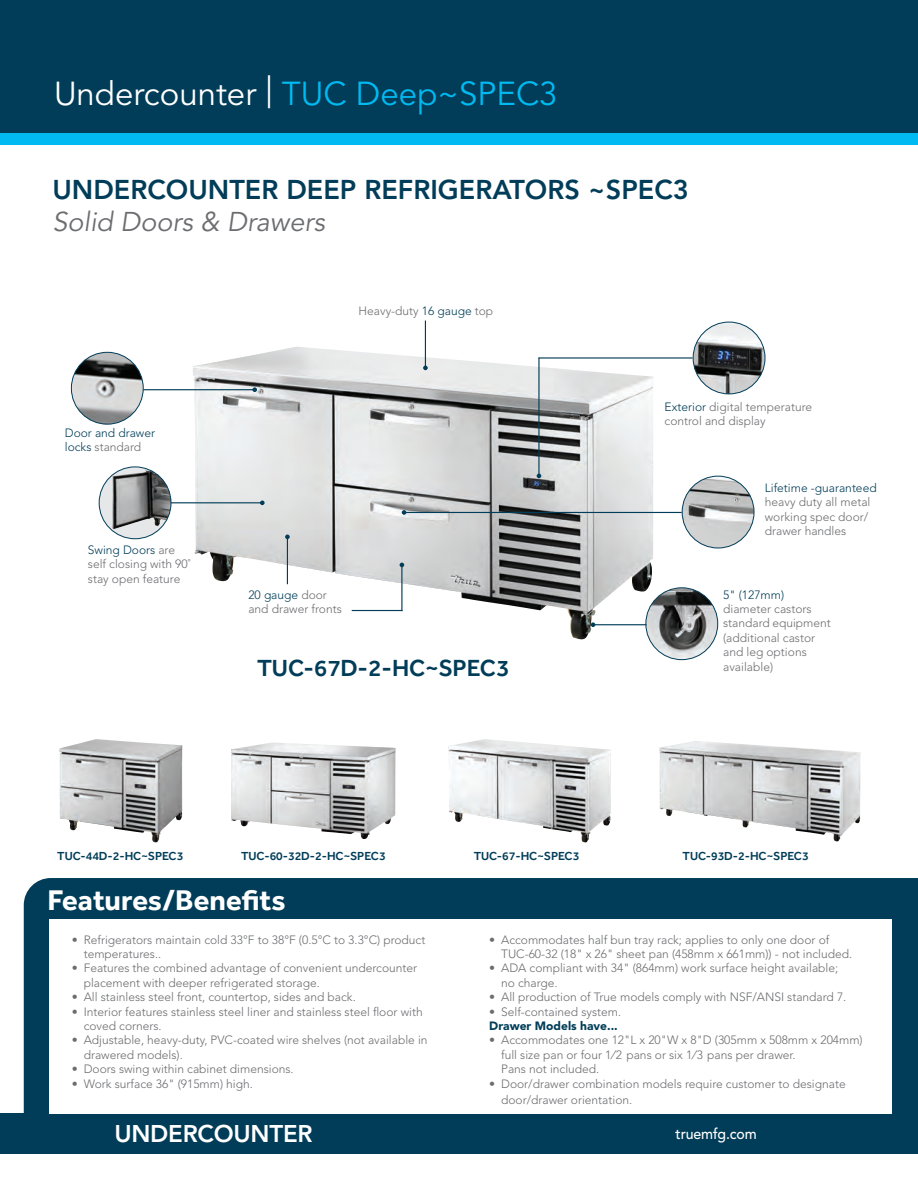
<style>
.page{position:relative;width:918px;height:1188px;background:#fff}
.page>*{position:absolute;margin:0;border:0;box-sizing:border-box;transform-origin:0 0}
.t1{font:33px "Avenir LT Std";color:#fff}
.t2{font:700 29.25px "Effra CC";color:#fff}
.t3{font:800 27px "Avenir LT Std";color:#013d58}
.t4{font:italic 27px "Avenir LT Std";color:#6c6d70}
.t5{font:600 24px "Effra CC";color:#013d58}
.t6{font:800 24px "Avenir LT Std";letter-spacing:-.01em;color:#fff}
.t7{font:500 15px "Avenir LT Std";letter-spacing:-.01em;color:#fff;scale:.94 1}
.t8{font:300 12px/14.4px "Avenir LT Std";color:#6c6d70}
.t9{font:600 12px "Effra CC";color:#013d58}
.t10{font:300 12px/14.4px "Avenir LT Std";color:#013d58}
.t11{font:900 12px "Avenir LT Std";color:#013d58}
.s1{color:#00baf1}
.s2{color:#6c6d70}
.s3{color:#013d58}
</style>
<div class="page">
<div style="left:0;top:1113px;width:918px;height:41px;background:#013d58"></div>
<div style="left:0;top:0;width:918px;height:140px;background:#013d58"></div>
<div style="left:0;top:133px;width:918px;height:12px;background:#00baf1"></div>
<div style="left:24px;top:878px;width:894px;height:235px;background:#013d58"></div>
<div style="left:50px;top:919px;width:842px;height:194px;background:#fff"></div>
<img style="left:231px;top:742px;width:165px;height:97px">
<img style="left:59px;top:739px;width:123px;height:104px">
<img style="left:448px;top:739px;width:163px;height:104px">
<img style="left:659px;top:741px;width:181px;height:100px">
<img style="left:193px;top:347px;width:461px;height:293px">
<div style="left:99px;top:467px;width:72px;height:72px;background:#e6e7e9;border-radius:50%"></div>
<img style="left:112px;top:468px;width:59px;height:61px">
<div style="left:99px;top:466px;width:72px;height:73px;border:1px solid #013d58;border-radius:50%"></div>
<hr style="left:171px;top:502px;width:91px;height:1px;background:#013d58">
<svg style="left:260px;top:501px;width:5px;height:4px"></svg>
<img style="left:646px;top:588px;width:72px;height:72px;border-radius:36px">
<div style="left:645px;top:587px;width:73px;height:73px;border:1px solid #013d58;border-radius:50%"></div>
<hr style="left:593px;top:624px;width:54px;height:1px;background:#013d58">
<svg style="left:591px;top:622px;width:4px;height:5px"></svg>
<hr style="left:425px;top:321px;width:1px;height:47px;background:#013d58">
<svg style="left:423px;top:366px;width:5px;height:4px"></svg>
<hr style="left:287px;top:537px;width:1px;height:47px;background:#013d58">
<svg style="left:285px;top:535px;width:5px;height:4px"></svg>
<hr style="left:538px;top:358px;width:2px;height:118px;background:#013d58">
<svg style="left:537px;top:474px;width:4px;height:4px"></svg>
<hr style="left:401px;top:565px;width:1px;height:46px;background:#013d58">
<svg style="left:400px;top:563px;width:4px;height:4px"></svg>
<img style="left:71px;top:352px;width:72px;height:72px;border-radius:36px">
<div style="left:71px;top:352px;width:73px;height:73px;border:1px solid #013d58;border-radius:50%"></div>
<hr style="left:143px;top:389px;width:112px;height:1px;background:#013d58">
<svg style="left:252px;top:387px;width:5px;height:5px"></svg>
<img style="left:682px;top:476px;width:72px;height:72px;border-radius:36px">
<div style="left:682px;top:476px;width:72px;height:72px;border:1px solid #013d58;border-radius:50%"></div>
<img style="left:693px;top:322px;width:72px;height:72px;border-radius:36px">
<div style="left:693px;top:322px;width:72px;height:72px;border:1px solid #013d58;border-radius:50%"></div>
<hr style="left:404px;top:512px;width:278px;height:1px;background:#013d58">
<svg style="left:402px;top:510px;width:4px;height:5px"></svg>
<hr style="left:538px;top:357px;width:155px;height:2px;background:#013d58">
<hr style="left:352px;top:610px;width:50px;height:1px;background:#013d58">
<h1 class="t1" style="left:54px;top:74px;width:505px">Undercounter | <span class="s1">TUC Deep~SPEC3</span></h1>
<h3 class="t3" style="left:52px;top:173px;width:638px">UNDERCOUNTER DEEP REFRIGERATORS ~SPEC3</h3>
<h3 class="t4" style="left:52px;top:206px;width:274px">Solid Doors &amp; Drawers</h3>
<p class="t10" style="left:65px;top:425px;width:92px">Door and drawer locks <span class="s2">standard</span></p>
<p class="t8" style="left:88px;top:543px;width:104px"><span class="s3">Swing Doors</span> are self closing with 90˚ stay open feature</p>
<p class="t8" style="left:359px;top:303px;width:136px">Heavy-duty <span class="s3">16 gauge</span> top</p>
<p class="t8" style="left:248px;top:587px;width:95px"><span class="s3">20 gauge</span> door and drawer fronts</p>
<h3 class="t5" style="left:257px;top:653px;width:254px">TUC-67D-2-HC~SPEC3</h3>
<p class="t8" style="left:665px;top:399px;width:149px"><span class="s3">Exterior</span> digital temperature control and display</p>
<p class="t10" style="left:765px;top:481px;width:113px">Lifetime -guaranteed</p>
<p class="t8" style="left:765px;top:495px;width:107px">heavy duty all metal working spec door/ drawer handles</p>
<p class="t10" style="left:723px;top:587px;width:63px">5" (127mm)</p>
<p class="t8" style="left:723px;top:602px;width:109px">diameter castors standard equipment (additional castor and leg options available)</p>
<p class="t9" style="left:57px;top:849px;width:128px">TUC-44D-2-HC~SPEC3</p>
<p class="t9" style="left:241px;top:849px;width:146px">TUC-60-32D-2-HC~SPEC3</p>
<p class="t9" style="left:474px;top:849px;width:107px">TUC-67-HC~SPEC3</p>
<p class="t9" style="left:683px;top:849px;width:128px">TUC-93D-2-HC~SPEC3</p>
<h2 class="t2" style="left:48px;top:881px;width:239px">Features/Benefits</h2>
<p class="t8" style="left:84px;top:932px;width:343px;text-indent:-12px">• Refrigerators maintain cold 33°F to 38°F (0.5°C to 3.3°C) product temperatures..</p>
<p class="t8" style="left:84px;top:961px;width:335px;text-indent:-12px">• Features the combined advantage of convenient undercounter placement with deeper refrigerated storage.</p>
<p class="t8" style="left:72px;top:990px;width:286px">• All stainless steel front, countertop, sides and back.</p>
<p class="t8" style="left:84px;top:1004px;width:341px;text-indent:-12px">• Interior features stainless steel liner and stainless steel floor with coved corners.</p>
<p class="t8" style="left:84px;top:1033px;width:345px;text-indent:-12px">• Adjustable, heavy-duty, PVC-coated wire shelves (not available in drawered models).</p>
<p class="t8" style="left:72px;top:1062px;width:223px">• Doors swing within cabinet dimensions.</p>
<p class="t8" style="left:72px;top:1076px;width:183px">• Work surface 36" (915mm) high.</p>
<h3 class="t6" style="left:114px;top:1120px;width:200px">UNDERCOUNTER</h3>
<p class="t8" style="left:501px;top:932px;width:353px;text-indent:-12px">• Accommodates half bun tray rack; applies to only one door of<br>TUC-60-32 (18" x 26" sheet pan (458mm x 661mm)) - not included.</p>
<p class="t8" style="left:501px;top:961px;width:339px;text-indent:-12px">• ADA compliant with 34" (864mm) work surface height available; no charge.</p>
<p class="t8" style="left:489px;top:990px;width:359px">• All production of True models comply with NSF/ANSI standard 7.</p>
<p class="t8" style="left:489px;top:1004px;width:133px">• Self-contained system.</p>
<p class="t11" style="left:489px;top:1018px;width:130px">Drawer Models have...</p>
<p class="t8" style="left:501px;top:1033px;width:363px;text-indent:-12px">• Accommodates one 12"L x 20"W x 8"D (305mm x 508mm x 204mm) full size pan or four 1⁄2 pans or six 1⁄3 pans per drawer.<br>Pans not included.</p>
<p class="t8" style="left:501px;top:1075px;width:346px;line-height:16.2px;text-indent:-12px">• Door/drawer combination models require customer to designate door/drawer orientation.</p>
<p class="t7" style="left:676px;top:1125px;width:88px">truemfg.com</p>
</div>
